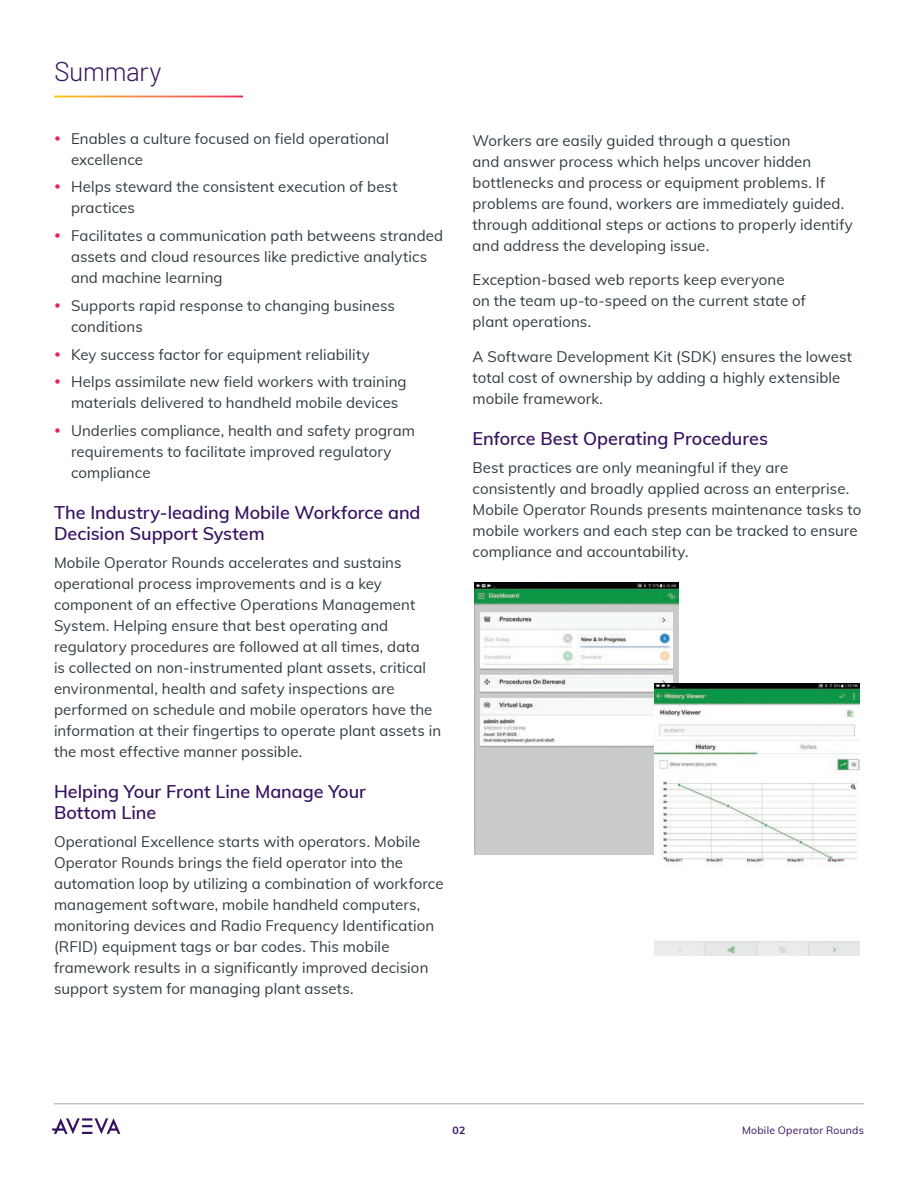
<style>
.page{position:relative;width:918px;height:1188px;background:#fff}
.page>*{position:absolute;margin:0;border:0;box-sizing:border-box;transform-origin:0 0}
.H3_Internal_Pages{font:300 27px "Barlow";letter-spacing:-.025em;color:#371260}
.S1_Subheadlines{font:600 18px/21px "Muli";letter-spacing:-.005em;color:#371260}
.Body_Copy{font:15px/21px "Muli";letter-spacing:.005em;color:#2f3b41}
.t1{font:10.5px "Muli";letter-spacing:.02em;color:#371260}
.t2{font:700 10.5px "Muli";color:#371260}
</style>
<div class="page">
<hr style="left:54px;top:1104px;width:810px;height:1px;background:#a3a7a9">
<svg style="left:52px;top:1118px;width:68px;height:16px"></svg>
<img style="left:474px;top:582px;width:204px;height:272px">
<img style="left:655px;top:684px;width:204px;height:271px">
<p class="H3_Internal_Pages" style="left:54px;top:55px;width:109px">Summary</p>
<p class="Body_Copy" style="left:71px;top:127px;width:319px">Enables a culture focused on field operational excellence</p>
<p class="Body_Copy" style="left:71px;top:176px;width:328px">Helps steward the consistent execution of best practices</p>
<p class="Body_Copy" style="left:71px;top:224px;width:374px">Facilitates a communication path betweens stranded assets and cloud resources like predictive analytics and machine learning</p>
<p class="Body_Copy" style="left:71px;top:294px;width:325px">Supports rapid response to changing business conditions</p>
<p class="Body_Copy" style="left:71px;top:343px;width:300px">Key success factor for equipment reliability</p>
<p class="Body_Copy" style="left:71px;top:371px;width:337px">Helps assimilate new field workers with training materials delivered to handheld mobile devices</p>
<p class="Body_Copy" style="left:71px;top:419px;width:346px">Underlies compliance, health and safety program requirements to facilitate improved regulatory compliance</p>
<p class="S1_Subheadlines" style="left:54px;top:502px;width:368px">The Industry-leading Mobile Workforce and<br>Decision Support System</p>
<p class="Body_Copy" style="left:54px;top:551px;width:389px">Mobile Operator Rounds accelerates and sustains operational process improvements and is a key component of an effective Operations Management System. Helping ensure that best operating and regulatory procedures are followed at all times, data<br>is collected on non-instrumented plant assets, critical environmental, health and safety inspections are performed on schedule and mobile operators have the information at their fingertips to operate plant assets in the most effective manner possible.</p>
<p class="S1_Subheadlines" style="left:54px;top:781px;width:313px">Helping Your Front Line Manage Your<br>Bottom Line</p>
<p class="Body_Copy" style="left:54px;top:830px;width:391px">Operational Excellence starts with operators. Mobile Operator Rounds brings the field operator into the automation loop by utilizing a combination of workforce management software, mobile handheld computers, monitoring devices and Radio Frequency Identification (RFID) equipment tags or bar codes. This mobile framework results in a significantly improved decision support system for managing plant assets.</p>
<p class="Body_Copy" style="left:472px;top:129px;width:382px">Workers are easily guided through a question<br>and answer process which helps uncover hidden bottlenecks and process or equipment problems. If problems are found, workers are immediately guided. through additional steps or actions to properly identify and address the developing issue.</p>
<p class="Body_Copy" style="left:472px;top:268px;width:335px">Exception-based web reports keep everyone<br>on the team up-to-speed on the current state of plant operations.</p>
<p class="Body_Copy" style="left:472px;top:345px;width:381px">A Software Development Kit (SDK) ensures the lowest total cost of ownership by adding a highly extensible mobile framework.</p>
<p class="S1_Subheadlines" style="left:472px;top:427px;width:297px">Enforce Best Operating Procedures</p>
<p class="Body_Copy" style="left:472px;top:456px;width:390px">Best practices are only meaningful if they are consistently and broadly applied across an enterprise.<br>Mobile Operator Rounds presents maintenance tasks to mobile workers and each step can be tracked to ensure compliance and accountability.</p>
<p class="t2" style="left:453px;top:1123px;width:14px">02</p>
<p class="t1" style="left:742px;top:1122px;width:123px">Mobile Operator Rounds</p>
</div>
